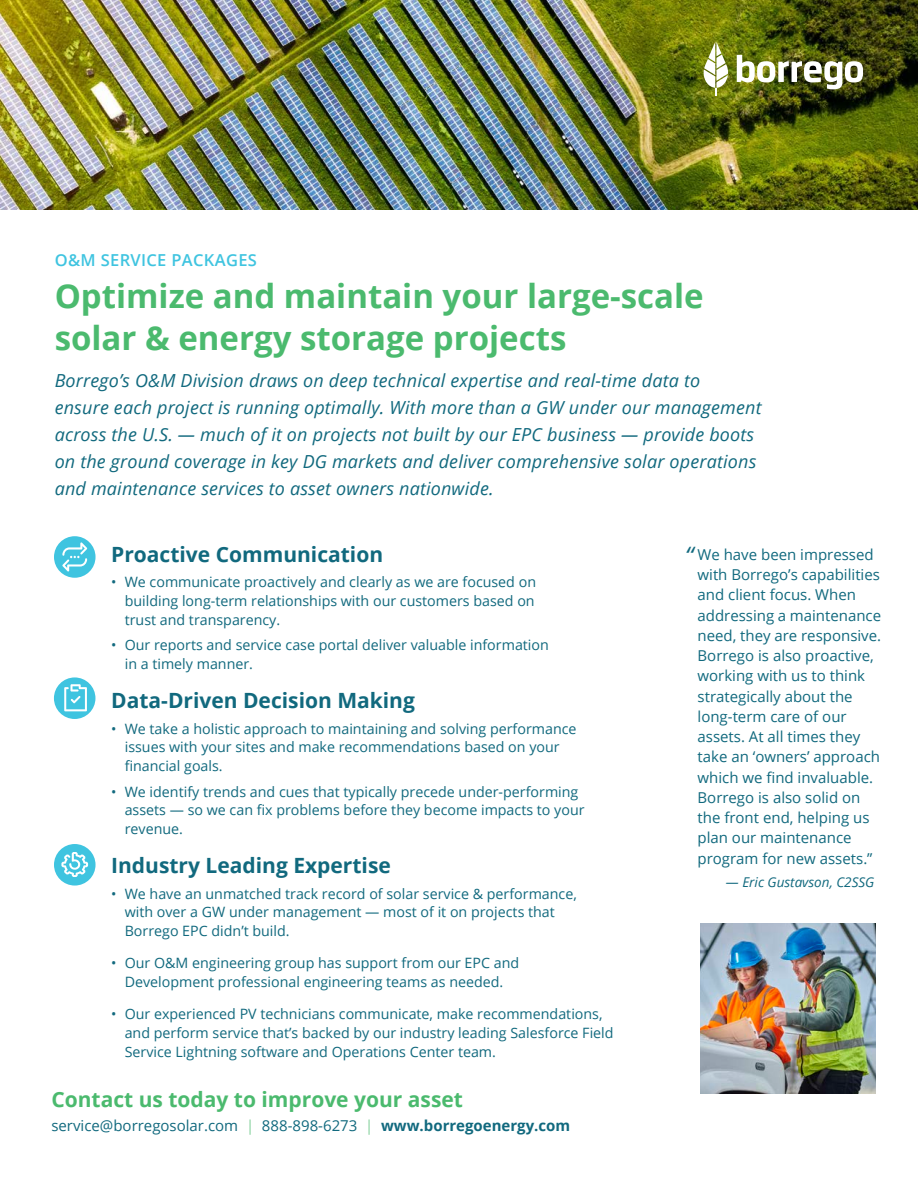
<style>
.page{position:relative;width:918px;height:1188px;background:#fff}
.page>*{position:absolute;margin:0;border:0;box-sizing:border-box;transform-origin:0 0}
.t1{font:700 33px "Open Sans";color:#4bba6e}
.t2{font:italic 24px "Open Sans";color:#11697e}
.BODY_COPY{font:700 21px "Open Sans";color:#11697e}
.t3{font:700 21px "Open Sans";color:#4bba6e}
.t4{font:italic 18px/27px "Open Sans";letter-spacing:.01em;color:#11697e}
.t5{font:600 16.5px "Open Sans";letter-spacing:.02em;color:#3fc4e0}
.t6{font:15px/20.2px "Open Sans";color:#11697e}
.t7{font:14.25px/18.8px "Open Sans";color:#11697e}
.t8{font:italic 13.5px "Open Sans";color:#11697e}
.s1{font-weight:300;color:#4bba6e}
.s2{font-weight:700}
</style>
<div class="page">
<img style="left:1px;top:0;width:917px;height:210px">
<img style="left:737px;top:55px;width:126px;height:34px">
<svg style="left:704px;top:42px;width:24px;height:53px"></svg>
<img style="left:700px;top:923px;width:176px;height:170px">
<div style="left:54px;top:536px;width:42px;height:42px;background:#3fc4e0;border-radius:50%"></div>
<svg style="left:62px;top:542px;width:25px;height:30px"></svg>
<div style="left:54px;top:677px;width:41px;height:42px;background:#3fc4e0;border-radius:50%"></div>
<svg style="left:64px;top:684px;width:23px;height:27px"></svg>
<div style="left:54px;top:844px;width:42px;height:42px;background:#3fc4e0;border-radius:50%"></div>
<svg style="left:61px;top:852px;width:27px;height:25px"></svg>
<p class="t5" style="left:55px;top:248px;width:204px">O&amp;M SERVICE PACKAGES</p>
<p class="t1" style="left:55px;top:272px;width:651px">Optimize and maintain your large-scale</p>
<p class="t1" style="left:55px;top:314px;width:513px">solar &amp; energy storage projects</p>
<p class="t4" style="left:55px;top:366px;width:708px">Borrego’s O&amp;M Division draws on deep technical expertise and real-time data to<br>ensure each project is running optimally. With more than a GW under our management across the U.S. — much of it on projects not built by our EPC business — provide boots on the ground coverage in key DG markets and deliver comprehensive solar operations and maintenance services to asset owners nationwide.</p>
<p class="BODY_COPY" style="left:111px;top:539px;width:273px">Proactive Communication</p>
<p class="t7" style="left:125px;top:572px;width:413px;text-align:justify;text-indent:-14px">• We communicate proactively and clearly as we are focused on building long-term relationships with our customers based on trust and transparency.</p>
<p class="t7" style="left:125px;top:635px;width:426px;text-indent:-14px">• Our reports and service case portal deliver valuable information in a timely manner.</p>
<p class="BODY_COPY" style="left:111px;top:686px;width:305px">Data-Driven Decision Making</p>
<p class="t7" style="left:125px;top:719px;width:453px;text-indent:-14px">• We take a holistic approach to maintaining and solving performance issues with your sites and make recommendations based on your financial goals.</p>
<p class="t7" style="left:125px;top:782px;width:461px;text-indent:-14px">• We identify trends and cues that typically precede under-performing assets — so we can fix problems before they become impacts to your revenue.</p>
<p class="BODY_COPY" style="left:111px;top:851px;width:281px">Industry Leading Expertise</p>
<p class="t7" style="left:125px;top:884px;width:454px;text-indent:-14px">• We have an unmatched track record of solar service &amp; performance, with over a GW under management — most of it on projects that<br>Borrego EPC didn’t build.</p>
<p class="t7" style="left:111px;top:953px;width:409px;text-align:center">• Our O&amp;M engineering group has support from our EPC and<br>Development professional engineering teams as needed.</p>
<p class="t7" style="left:125px;top:1004px;width:490px;text-indent:-14px">• Our experienced PV technicians communicate, make recommendations, and perform service that’s backed by our industry leading Salesforce Field<br>Service Lightning software and Operations Center team.</p>
<p class="t3" style="left:51px;top:1084px;width:413px">Contact us today to improve your asset</p>
<p class="t6" style="left:51px;top:1116px;width:520px">service@borregosolar.com <span class="s1">|</span> 888-898-6273 <span class="s1">|</span> <span class="s2">www.borregoenergy.com</span></p>
<p class="t2" style="left:685px;top:539px;width:10px">“</p>
<p class="t6" style="left:698px;top:544px;width:185px">We have been impressed with Borrego’s capabilities and client focus. When addressing a maintenance need, they are responsive.<br>Borrego is also proactive, working with us to think strategically about the long-term care of our assets. At all times they take an ‘owners’ approach which we find invaluable.<br>Borrego is also solid on the front end, helping us plan our maintenance program for new assets.”</p>
<p class="t8" style="left:726px;top:873px;width:150px">— Eric Gustavson, C2SSG</p>
</div>
